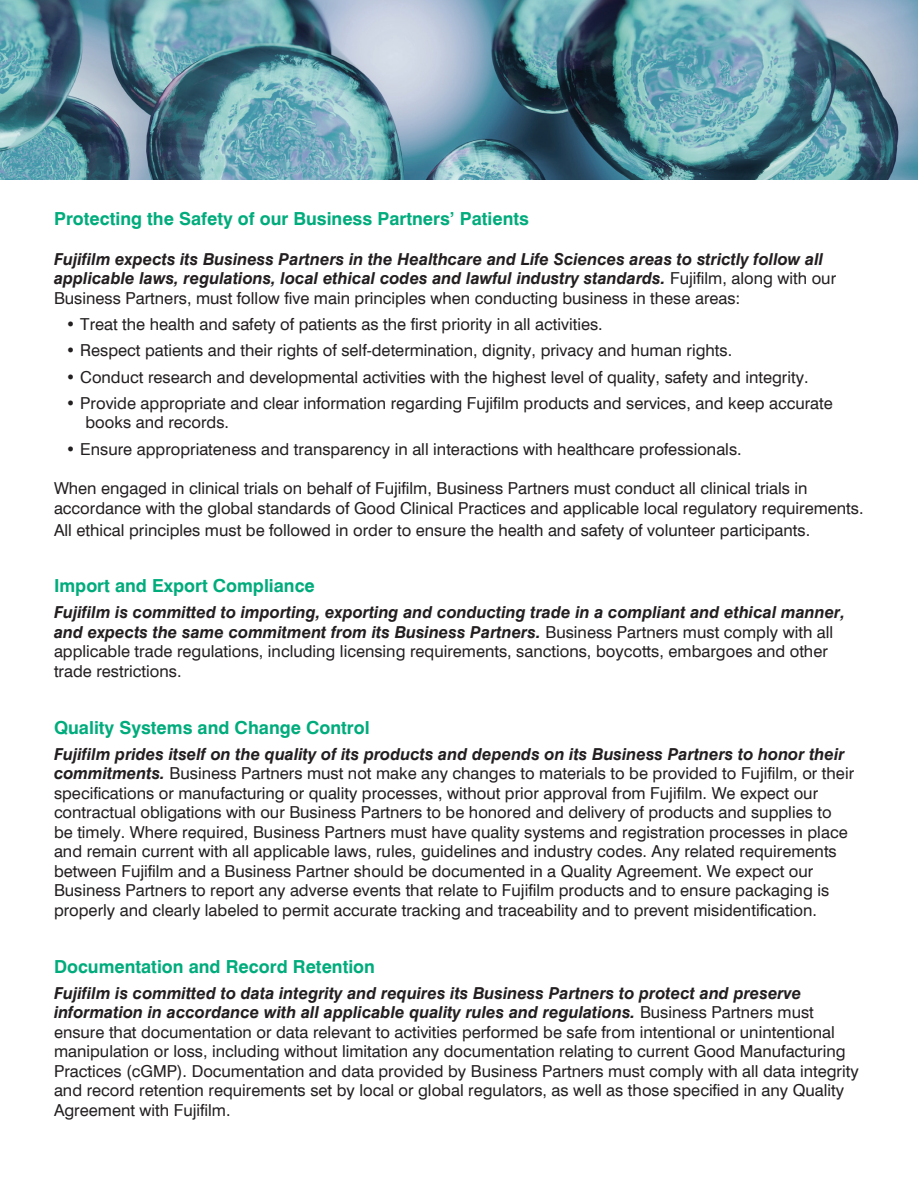
<style>
.page{position:relative;width:918px;height:1188px;background:#fff}
.page>*{position:absolute;margin:0;border:0;box-sizing:border-box;transform-origin:0 0}
.t1{font:700 18px "Swiss 721 BT";color:#00ac7c}
.t2{font:16.5px/19.5px "Swiss 721 BT";color:#231f20}
.t3{font:italic 700 16.5px/19.5px "Swiss 721 BT";color:#231f20}
.s1{font-weight:400;font-style:normal}
.s2{font-weight:700;font-style:italic}
</style>
<div class="page">
<img style="left:0;top:0;width:918px;height:179px">
<p class="t1" style="left:54px;top:208px;width:476px">Protecting the Safety of our Business Partners’ Patients</p>
<p class="t3" style="left:54px;top:249px;width:784px">Fujifilm expects its Business Partners in the Healthcare and Life Sciences areas to strictly follow all applicable laws, regulations, local ethical codes and lawful industry standards. <span class="s1">Fujifilm, along with our<br>Business Partners, must follow five main principles when conducting business in these areas:</span></p>
<p class="t2" style="left:66px;top:314px;width:538px">• Treat the health and safety of patients as the first priority in all activities.</p>
<p class="t2" style="left:66px;top:341px;width:668px">• Respect patients and their rights of self-determination, dignity, privacy and human rights.</p>
<p class="t2" style="left:66px;top:367px;width:744px">• Conduct research and developmental activities with the highest level of quality, safety and integrity.</p>
<p class="t2" style="left:85px;top:393px;width:749px;text-indent:-20px">• Provide appropriate and clear information regarding Fujifilm products and services, and keep accurate books and records.</p>
<p class="t2" style="left:66px;top:439px;width:677px">• Ensure appropriateness and transparency in all interactions with healthcare professionals.</p>
<p class="t2" style="left:54px;top:479px;width:811px">When engaged in clinical trials on behalf of Fujifilm, Business Partners must conduct all clinical trials in accordance with the global standards of Good Clinical Practices and applicable local regulatory requirements.</p>
<p class="t2" style="left:54px;top:520px;width:758px">All ethical principles must be followed in order to ensure the health and safety of volunteer participants.</p>
<p class="t1" style="left:54px;top:575px;width:262px">Import and Export Compliance</p>
<p class="t2" style="left:54px;top:603px;width:793px"><span class="s2">Fujifilm is committed to importing, exporting and conducting trade in a compliant and ethical manner, and expects the same commitment from its Business Partners.</span> Business Partners must comply with all applicable trade regulations, including licensing requirements, sanctions, boycotts, embargoes and other trade restrictions.</p>
<p class="t1" style="left:54px;top:716px;width:317px">Quality Systems and Change Control</p>
<p class="t2" style="left:54px;top:744px;width:802px"><span class="s2">Fujifilm prides itself on the quality of its products and depends on its Business Partners to honor their commitments.</span> Business Partners must not make any changes to materials to be provided to Fujifilm, or their specifications or manufacturing or quality processes, without prior approval from Fujifilm. We expect our contractual obligations with our Business Partners to be honored and delivery of products and supplies to be timely. Where required, Business Partners must have quality systems and registration processes in place and remain current with all applicable laws, rules, guidelines and industry codes. Any related requirements between Fujifilm and a Business Partner should be documented in a Quality Agreement. We expect our Business Partners to report any adverse events that relate to Fujifilm products and to ensure packaging is properly and clearly labeled to permit accurate tracking and traceability and to prevent misidentification.</p>
<p class="t1" style="left:54px;top:955px;width:323px">Documentation and Record Retention</p>
<p class="t2" style="left:54px;top:983px;width:806px"><span class="s2">Fujifilm is committed to data integrity and requires its Business Partners to protect and preserve information in accordance with all applicable quality rules and regulations.</span> Business Partners must ensure that documentation or data relevant to activities performed be safe from intentional or unintentional manipulation or loss, including without limitation any documentation relating to current Good Manufacturing Practices (cGMP). Documentation and data provided by Business Partners must comply with all data integrity and record retention requirements set by local or global regulators, as well as those specified in any Quality Agreement with Fujifilm.</p>
</div>
